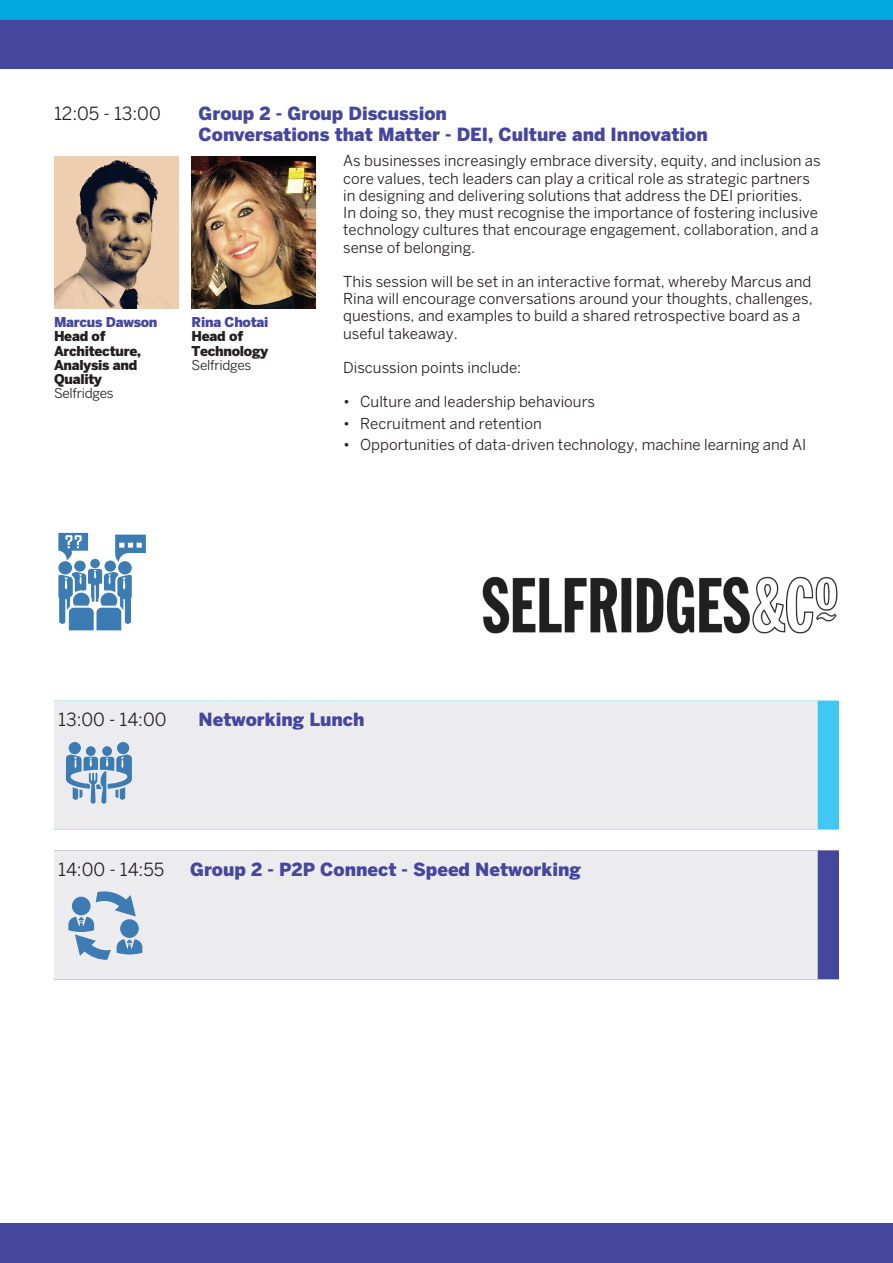
<style>
.page{position:relative;width:893px;height:1263px;background:#fff}
.page>*{position:absolute;margin:0;border:0;box-sizing:border-box;transform-origin:0 0}
.TimeHead{font:900 18px "Benton Sans";color:#45469d}
.TimeHead_P2{font:900 18px "Benton Sans";color:#45469d}
.TimeHead_nospace{font:900 18px "Benton Sans";color:#45469d}
.TimeHead_Dinner_Drinks{font:900 18px "Benton Sans";color:#45469d}
.TimeHead_nospace-2{font:18px "Benton Sans";color:#231f20}
.TimeHead_Dinner_Drinks-2{font:18px "Benton Sans";color:#231f20}
.TimeHead_P2-2{font:18px "Benton Sans";color:#231f20}
.Body_x2{font:15px/17.2px "Benton Sans";color:#231f20}
.Indent_x2{font:15px/17.2px "Benton Sans";color:#231f20}
.NameJobOrg{font:900 13.5px/14.2px "Benton Sans";letter-spacing:-.02em;color:#231f20}
.s1{color:#45469d}
.s2{font-weight:400}
</style>
<div class="page">
<div style="left:0;top:1223px;width:893px;height:40px;background:#45469d"></div>
<div style="left:0;top:0;width:893px;height:69px;background:#45469d"></div>
<div style="left:0;top:0;width:893px;height:19px;background:#00a8e2"></div>
<div style="left:54px;top:700px;width:785px;height:129px;background:#40c7f4"></div>
<div style="left:54px;top:700px;width:764px;height:129px;background:#ececee"></div>
<div style="left:54px;top:850px;width:785px;height:129px;background:#45469d"></div>
<div style="left:54px;top:850px;width:764px;height:129px;background:#ececee"></div>
<img style="left:54px;top:157px;width:124px;height:151px">
<img style="left:192px;top:157px;width:124px;height:151px">
<svg style="left:115px;top:535px;width:31px;height:27px"></svg>
<svg style="left:58px;top:533px;width:30px;height:27px"></svg>
<div style="left:90px;top:559px;width:10px;height:9px;background:#3d7cb3;border-radius:50%"></div>
<div style="left:118px;top:561px;width:14px;height:13px;background:#3d7cb3;border-radius:50%"></div>
<div style="left:105px;top:560px;width:11px;height:12px;background:#3d7cb3;border-radius:50%"></div>
<div style="left:58px;top:561px;width:14px;height:13px;background:#3d7cb3;border-radius:50%"></div>
<div style="left:74px;top:560px;width:12px;height:12px;background:#3d7cb3;border-radius:50%"></div>
<svg style="left:58px;top:569px;width:74px;height:61px"></svg>
<img style="left:482px;top:576px;width:356px;height:58px">
<div style="left:117px;top:742px;width:12px;height:12px;background:#3d7cb3;border-radius:50%"></div>
<div style="left:102px;top:746px;width:10px;height:10px;background:#3d7cb3;border-radius:50%"></div>
<div style="left:69px;top:742px;width:12px;height:12px;background:#3d7cb3;border-radius:50%"></div>
<div style="left:86px;top:746px;width:10px;height:10px;background:#3d7cb3;border-radius:50%"></div>
<svg style="left:66px;top:754px;width:66px;height:50px"></svg>
<svg style="left:68px;top:891px;width:74px;height:69px"></svg>
<p class="TimeHead_nospace-2" style="left:54px;top:102px;width:108px">12:05 - 13:00</p>
<p class="TimeHead_nospace" style="left:199px;top:102px;width:250px">Group 2 - Group Discussion</p>
<p class="TimeHead" style="left:199px;top:123px;width:511px">Conversations that Matter - DEI, Culture and Innovation</p>
<p class="NameJobOrg" style="left:54px;top:315px;width:105px"><span class="s1">Marcus Dawson<br></span>Head of<br>Architecture,<br>Analysis and<br>Quality<br><span class="s2">Selfridges</span></p>
<p class="NameJobOrg" style="left:192px;top:315px;width:78px"><span class="s1">Rina Chotai<br></span>Head of<br>Technology<br><span class="s2">Selfridges</span></p>
<p class="Body_x2" style="left:343px;top:152px;width:479px">As businesses increasingly embrace diversity, equity, and inclusion as core values, tech leaders can play a critical role as strategic partners in designing and delivering solutions that address the DEI priorities.<br>In doing so, they must recognise the importance of fostering inclusive technology cultures that encourage engagement, collaboration, and a sense of belonging.</p>
<p class="Indent_x2" style="left:343px;top:273px;width:471px">This session will be set in an interactive format, whereby Marcus and Rina will encourage conversations around your thoughts, challenges, questions, and examples to build a shared retrospective board as a useful takeaway.</p>
<p class="Indent_x2" style="left:343px;top:359px;width:180px">Discussion points include:</p>
<p class="Body_x2" style="left:343px;top:393px;width:254px">• Culture and leadership behaviours</p>
<p class="Body_x2" style="left:343px;top:414px;width:200px">• Recruitment and retention</p>
<p class="Body_x2" style="left:343px;top:436px;width:465px">• Opportunities of data-driven technology, machine learning and AI</p>
<p class="TimeHead_Dinner_Drinks-2" style="left:58px;top:709px;width:110px">13:00 - 14:00</p>
<p class="TimeHead_Dinner_Drinks" style="left:199px;top:709px;width:167px">Networking Lunch</p>
<p class="TimeHead_P2-2" style="left:58px;top:859px;width:108px">14:00 - 14:55</p>
<p class="TimeHead_P2" style="left:190px;top:858px;width:392px">Group 2 - P2P Connect - Speed Networking</p>
</div>
